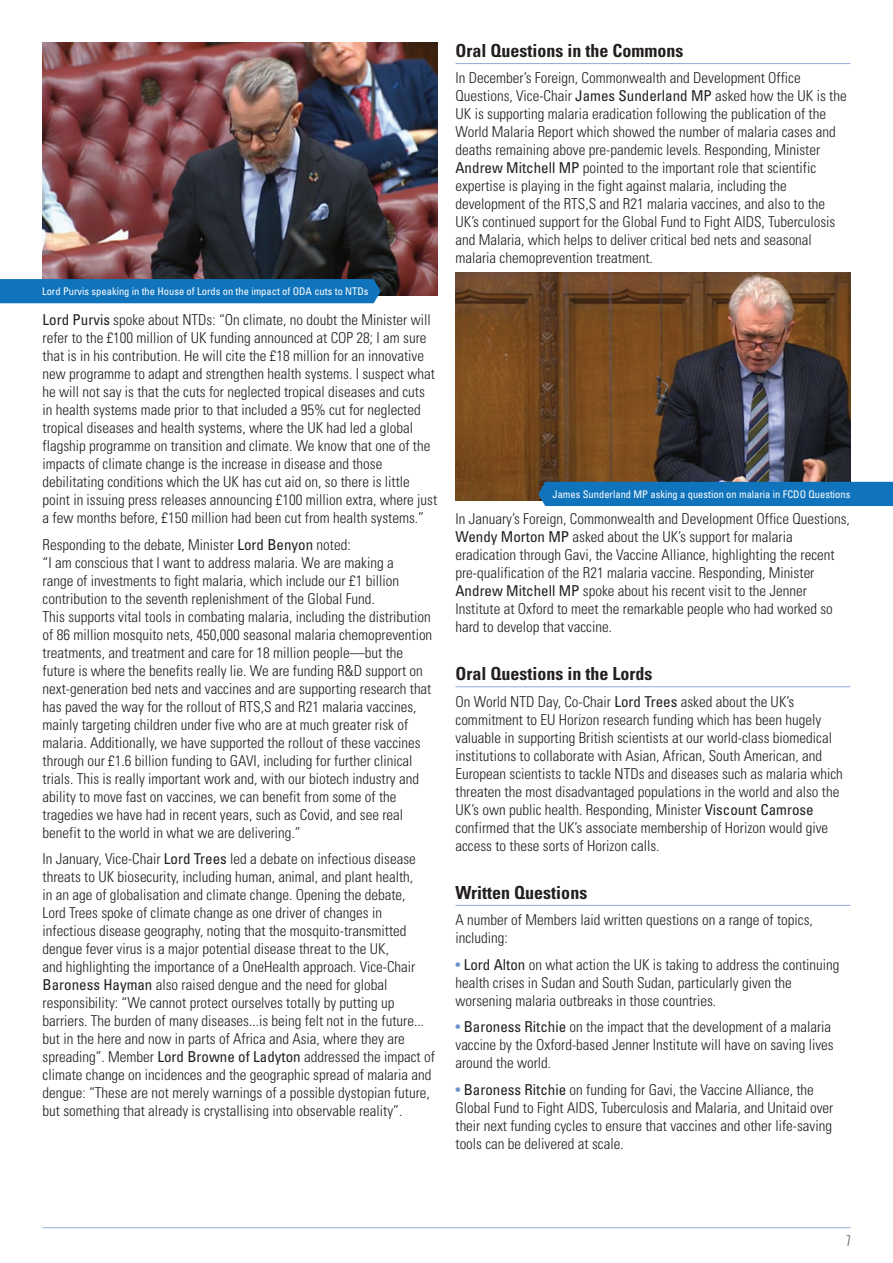
<style>
.page{position:relative;width:893px;height:1263px;background:#fff}
.page>*{position:absolute;margin:0;border:0;box-sizing:border-box;transform-origin:0 0}
.header_2{font:700 condensed 18px "Univers";color:#231f20}
.body_text_10pt{font:300 condensed 15px/18px "Univers";color:#231f20}
.t1{font:300 ultra-condensed 15px "Univers";color:#636366}
.t2{font:condensed 10.5px "Univers";color:#fff}
.s1{font-weight:400}
.s2{font-weight:400;color:#6992cc}
</style>
<div class="page">
<hr style="left:43px;top:1227px;width:807px;height:1px;background:#90acd8">
<hr style="left:455px;top:63px;width:395px;height:1px;background:#90acd8">
<hr style="left:455px;top:686px;width:395px;height:1px;background:#90acd8">
<hr style="left:455px;top:905px;width:395px;height:1px;background:#90acd8">
<img style="left:455px;top:272px;width:395px;height:229px">
<img style="left:43px;top:43px;width:394px;height:253px">
<div style="left:538px;top:482px;width:355px;height:24px;background:#1074bc"></div>
<div style="left:0;top:279px;width:381px;height:24px;background:#1074bc"></div>
<p class="t2" style="left:42px;top:285px;width:328px">Lord Purvis speaking in the House of Lords on the impact of ODA cuts to NTDs</p>
<p class="body_text_10pt" style="left:43px;top:311px;width:396px"><span class="s1">Lord Purvis</span> spoke about NTDs: “On climate, no doubt the Minister will refer to the £100 million of UK funding announced at COP 28; I am sure that is in his contribution. He will cite the £18 million for an innovative new programme to adapt and strengthen health systems. I suspect what he will not say is that the cuts for neglected tropical diseases and cuts in health systems made prior to that included a 95% cut for neglected tropical diseases and health systems, where the UK had led a global flagship programme on transition and climate. We know that one of the impacts of climate change is the increase in disease and those debilitating conditions which the UK has cut aid on, so there is little point in issuing press releases announcing £100 million extra, where just a few months before, £150 million had been cut from health systems.”</p>
<p class="body_text_10pt" style="left:43px;top:536px;width:391px">Responding to the debate, Minister <span class="s1">Lord Benyon</span> noted:<br>“I am conscious that I want to address malaria. We are making a<br>range of investments to fight malaria, which include our £1 billion contribution to the seventh replenishment of the Global Fund.<br>This supports vital tools in combating malaria, including the distribution of 86 million mosquito nets, 450,000 seasonal malaria chemoprevention treatments, and treatment and care for 18 million people—but the future is where the benefits really lie. We are funding R&amp;D support on next-generation bed nets and vaccines and are supporting research that has paved the way for the rollout of RTS,S and R21 malaria vaccines, mainly targeting children under five who are at much greater risk of malaria. Additionally, we have supported the rollout of these vaccines through our £1.6 billion funding to GAVI, including for further clinical trials. This is really important work and, with our biotech industry and ability to move fast on vaccines, we can benefit from some of the tragedies we have had in recent years, such as Covid, and see real benefit to the world in what we are delivering.”</p>
<p class="body_text_10pt" style="left:43px;top:850px;width:394px">In January, Vice-Chair <span class="s1">Lord Trees</span> led a debate on infectious disease threats to UK biosecurity, including human, animal, and plant health,<br>in an age of globalisation and climate change. Opening the debate,<br>Lord Trees spoke of climate change as one driver of changes in infectious disease geography, noting that the mosquito-transmitted dengue fever virus is a major potential disease threat to the UK,<br>and highlighting the importance of a OneHealth approach. Vice-Chair <span class="s1">Baroness Hayman</span> also raised dengue and the need for global responsibility: “We cannot protect ourselves totally by putting up barriers. The burden of many diseases...is being felt not in the future... but in the here and now in parts of Africa and Asia, where they are spreading”. Member <span class="s1">Lord Browne of Ladyton</span> addressed the impact of climate change on incidences and the geographic spread of malaria and dengue: “These are not merely warnings of a possible dystopian future, but something that already is crystallising into observable reality”.</p>
<p class="header_2" style="left:455px;top:39px;width:229px">Oral Questions in the Commons</p>
<p class="body_text_10pt" style="left:455px;top:69px;width:393px">In December’s Foreign, Commonwealth and Development Office Questions, Vice-Chair <span class="s1">James Sunderland MP</span> asked how the UK is the UK is supporting malaria eradication following the publication of the World Malaria Report which showed the number of malaria cases and deaths remaining above pre-pandemic levels. Responding, Minister <span class="s1">Andrew Mitchell MP</span> pointed to the important role that scientific expertise is playing in the fight against malaria, including the development of the RTS,S and R21 malaria vaccines, and also to the UK’s continued support for the Global Fund to Fight AIDS, Tuberculosis and Malaria, which helps to deliver critical bed nets and seasonal malaria chemoprevention treatment.</p>
<p class="t2" style="left:552px;top:487px;width:300px">James Sunderland MP asking a question on malaria in FCDO Questions</p>
<p class="body_text_10pt" style="left:455px;top:510px;width:396px">In January’s Foreign, Commonwealth and Development Office Questions, <span class="s1">Wendy Morton MP</span> asked about the UK’s support for malaria eradication through Gavi, the Vaccine Alliance, highlighting the recent pre-qualification of the R21 malaria vaccine. Responding, Minister <span class="s1">Andrew Mitchell MP</span> spoke about his recent visit to the Jenner Institute at Oxford to meet the remarkable people who had worked so hard to develop that vaccine.</p>
<p class="header_2" style="left:455px;top:662px;width:198px">Oral Questions in the Lords</p>
<p class="body_text_10pt" style="left:455px;top:692px;width:389px">On World NTD Day, Co-Chair <span class="s1">Lord Trees</span> asked about the UK’s commitment to EU Horizon research funding which has been hugely valuable in supporting British scientists at our world-class biomedical institutions to collaborate with Asian, African, South American, and European scientists to tackle NTDs and diseases such as malaria which threaten the most disadvantaged populations in the world and also the UK’s own public health. Responding, Minister <span class="s1">Viscount Camrose </span>confirmed that the UK’s associate membership of Horizon would give access to these sorts of Horizon calls.</p>
<p class="header_2" style="left:455px;top:881px;width:133px">Written Questions</p>
<p class="body_text_10pt" style="left:455px;top:911px;width:359px">A number of Members laid written questions on a range of topics, including:</p>
<p class="body_text_10pt" style="left:455px;top:955px;width:385px"><span class="s2">•</span> <span class="s1">Lord Alton</span> on what action the UK is taking to address the continuing health crises in Sudan and South Sudan, particularly given the worsening malaria outbreaks in those countries.</p>
<p class="body_text_10pt" style="left:455px;top:1018px;width:380px"><span class="s2">•</span> <span class="s1">Baroness Ritchie</span> on the impact that the development of a malaria vaccine by the Oxford-based Jenner Institute will have on saving lives around the world.</p>
<p class="body_text_10pt" style="left:455px;top:1080px;width:379px"><span class="s2">•</span> <span class="s1">Baroness Ritchie</span> on funding for Gavi, the Vaccine Alliance, the Global Fund to Fight AIDS, Tuberculosis and Malaria, and Unitaid over their next funding cycles to ensure that vaccines and other life-saving tools can be delivered at scale.</p>
<p class="t1" style="left:846px;top:1233px;width:6px">7</p>
</div>
